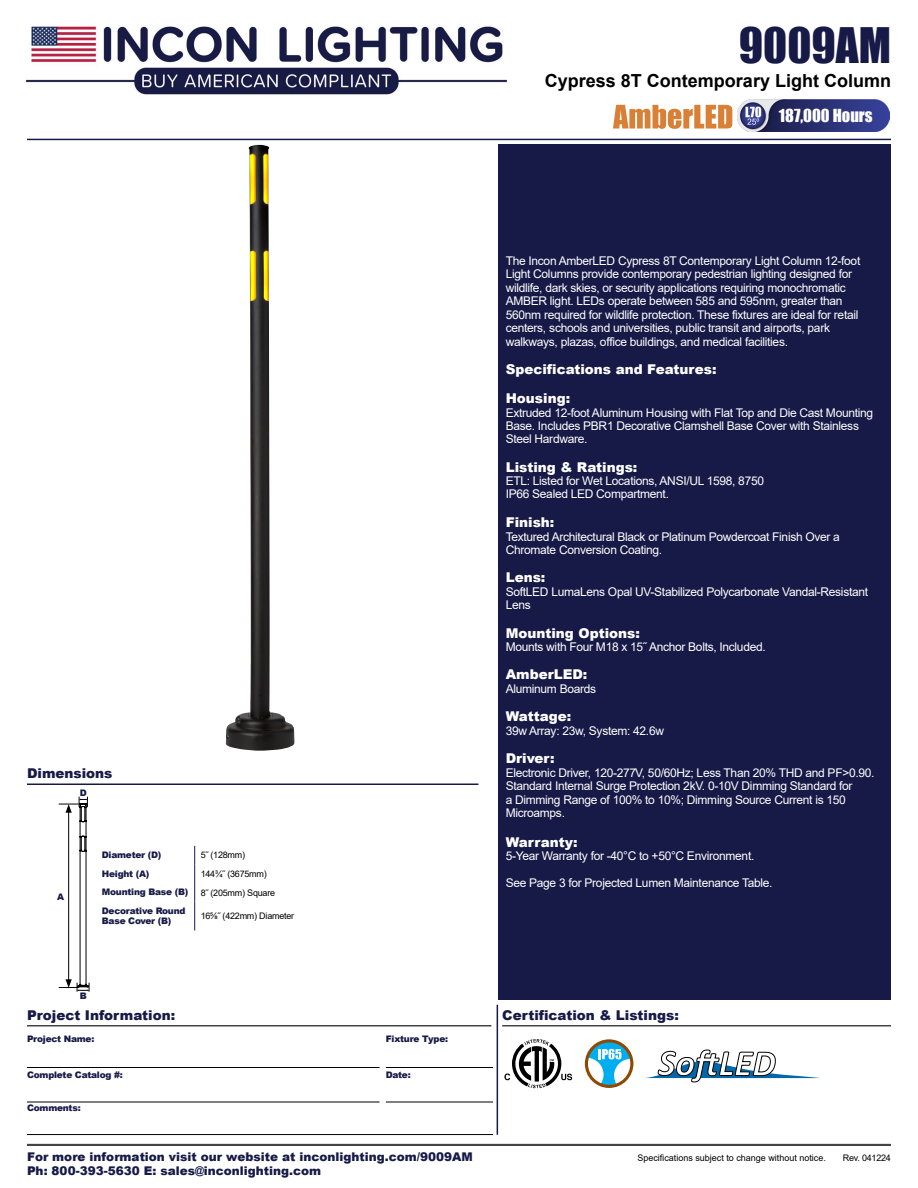
<style>
.page{position:relative;width:918px;height:1188px;background:#fff}
.page>*{position:absolute;margin:0;border:0;box-sizing:border-box;transform-origin:0 0}
.t1{font:45px "Impact";color:#171a47}
.t2{font:700 18px "Arial";color:#000101}
.t3{font:16.5px "Impact";color:#fff}
.t4{font:900 13.5px/28.5px "Arial";color:#fff}
.t5{font:900 13.5px "Arial";color:#171a47}
.t6{font:12px/13.5px "Arial";letter-spacing:-.025em;color:#fff}
.t7{font:900 12px "Arial";color:#171a47}
.t8{font:900 9px/10.5px "Arial";letter-spacing:-.025em;color:#171a47}
.t9{font:9px "Arial";letter-spacing:-.025em;color:#000}
.t10{font:9px "Arial";color:#000}
</style>
<div class="page">
<hr style="left:27px;top:1134px;width:466px;height:1px;background:#000">
<hr style="left:27px;top:1067px;width:353px;height:1px;background:#000">
<hr style="left:27px;top:1102px;width:353px;height:1px;background:#000">
<hr style="left:386px;top:1102px;width:107px;height:1px;background:#000">
<hr style="left:386px;top:1067px;width:107px;height:1px;background:#000">
<hr style="left:497px;top:1005px;width:1px;height:130px;background:#171a47">
<hr style="left:27px;top:1025px;width:464px;height:2px;background:#444543">
<hr style="left:502px;top:1025px;width:389px;height:2px;background:#444543">
<div style="left:27px;top:1144px;width:864px;height:2px;border:2px solid #444543"></div>
<img style="left:26px;top:25px;width:481px;height:70px">
<hr style="left:27px;top:139px;width:864px;height:1px;background:#171a47">
<svg style="left:613px;top:105px;width:119px;height:24px"></svg>
<img style="left:738px;top:100px;width:152px;height:31px">
<div style="left:499px;top:145px;width:392px;height:855px;background:#171a47"></div>
<svg style="left:194px;top:846px;width:1px;height:84px"></svg>
<svg style="left:59px;top:797px;width:31px;height:195px"></svg>
<img style="left:225px;top:145px;width:70px;height:606px">
<svg style="left:645px;top:1050px;width:176px;height:32px"></svg>
<svg style="left:585px;top:1039px;width:48px;height:49px"></svg>
<svg style="left:504px;top:1039px;width:68px;height:49px"></svg>
<hr style="left:27px;top:784px;width:451px;height:1px;background:#171a47">
<h1 class="t1" style="left:739px;top:11px;width:154px">9009AM</h1>
<h2 class="t2" style="left:545px;top:68px;width:348px">Cypress 8T Contemporary Light Column</h2>
<p class="t5" style="left:27px;top:763px;width:87px">Dimensions</p>
<p class="t8" style="left:80px;top:788px;width:9px">D</p>
<p class="t8" style="left:57px;top:891px;width:9px">A</p>
<p class="t8" style="left:102px;top:850px;width:61px">Diameter (D)</p>
<p class="t9" style="left:201px;top:849px;width:46px">5˝ (128mm)</p>
<p class="t8" style="left:102px;top:868px;width:49px">Height (A)</p>
<p class="t9" style="left:201px;top:868px;width:68px">144¾˝ (3675mm)</p>
<p class="t8" style="left:102px;top:887px;width:88px">Mounting Base (B)</p>
<p class="t9" style="left:201px;top:886px;width:76px">8˝ (205mm) Square</p>
<p class="t8" style="left:102px;top:905px;width:85px">Decorative Round<br>Base Cover (B)</p>
<p class="t9" style="left:201px;top:910px;width:95px">16⅝˝ (422mm) Diameter</p>
<p class="t8" style="left:80px;top:990px;width:9px">B</p>
<h3 class="t3" style="left:779px;top:103px;width:95px">187,000 Hours</h3>
<p class="t6" style="left:506px;top:254px;width:356px">The Incon AmberLED Cypress 8T Contemporary Light Column 12-foot Light Columns provide contemporary pedestrian lighting designed for wildlife, dark skies, or security applications requiring monochromatic AMBER light. LEDs operate between 585 and 595nm, greater than 560nm required for wildlife protection. These fixtures are ideal for retail centers, schools and universities, public transit and airports, park walkways, plazas, office buildings, and medical facilities.</p>
<p class="t4" style="left:506px;top:355px;width:212px">Specifications and Features:<br>Housing:</p>
<p class="t6" style="left:506px;top:406px;width:369px">Extruded 12-foot Aluminum Housing with Flat Top and Die Cast Mounting<br>Base. Includes PBR1 Decorative Clamshell Base Cover with Stainless<br>Steel Hardware.</p>
<p class="t4" style="left:506px;top:452px;width:133px">Listing &amp; Ratings:</p>
<p class="t6" style="left:506px;top:474px;width:260px">ETL: Listed for Wet Locations, ANSI/UL 1598, 8750<br>IP66 Sealed LED Compartment.</p>
<p class="t4" style="left:506px;top:507px;width:50px">Finish:</p>
<p class="t6" style="left:506px;top:530px;width:336px">Textured Architectural Black or Platinum Powdercoat Finish Over a<br>Chromate Conversion Coating.</p>
<p class="t4" style="left:506px;top:563px;width:41px">Lens:</p>
<p class="t6" style="left:506px;top:585px;width:364px">SoftLED LumaLens Opal UV-Stabilized Polycarbonate Vandal-Resistant<br>Lens</p>
<p class="t4" style="left:506px;top:618px;width:136px">Mounting Options:</p>
<p class="t6" style="left:506px;top:640px;width:262px">Mounts with Four M18 x 15˝ Anchor Bolts, Included.</p>
<p class="t4" style="left:506px;top:660px;width:83px">AmberLED:</p>
<p class="t6" style="left:506px;top:682px;width:92px">Aluminum Boards</p>
<p class="t4" style="left:506px;top:702px;width:67px">Wattage:</p>
<p class="t6" style="left:506px;top:724px;width:160px">39w Array: 23w, System: 42.6w</p>
<p class="t4" style="left:506px;top:744px;width:50px">Driver:</p>
<p class="t6" style="left:506px;top:766px;width:370px">Electronic Driver, 120-277V, 50/60Hz; Less Than 20% THD and PF&gt;0.90.<br>Standard Internal Surge Protection 2kV. 0-10V Dimming Standard for<br>a Dimming Range of 100% to 10%; Dimming Source Current is 150<br>Microamps.</p>
<p class="t4" style="left:506px;top:827px;width:73px">Warranty:</p>
<p class="t6" style="left:506px;top:849px;width:250px">5-Year Warranty for -40°C to +50°C Environment.</p>
<p class="t6" style="left:506px;top:876px;width:268px">See Page 3 for Projected Lumen Maintenance Table.</p>
<p class="t5" style="left:27px;top:1005px;width:150px">Project Information:</p>
<p class="t5" style="left:502px;top:1005px;width:178px">Certification &amp; Listings:</p>
<p class="t8" style="left:27px;top:1033px;width:69px">Project Name:</p>
<p class="t8" style="left:27px;top:1069px;width:97px">Complete Catalog #:</p>
<p class="t8" style="left:27px;top:1102px;width:55px">Comments:</p>
<p class="t8" style="left:386px;top:1033px;width:64px">Fixture Type:</p>
<p class="t8" style="left:386px;top:1069px;width:26px">Date:</p>
<p class="t7" style="left:27px;top:1148px;width:447px">For more information visit our website at inconlighting.com/9009AM</p>
<p class="t10" style="left:637px;top:1152px;width:190px">Specifications subject to change without notice.</p>
<p class="t7" style="left:27px;top:1162px;width:296px">Ph: 800-393-5630 E: sales@inconlighting.com</p>
<p class="t9" style="left:843px;top:1152px;width:50px">Rev. 041224</p>
</div>
